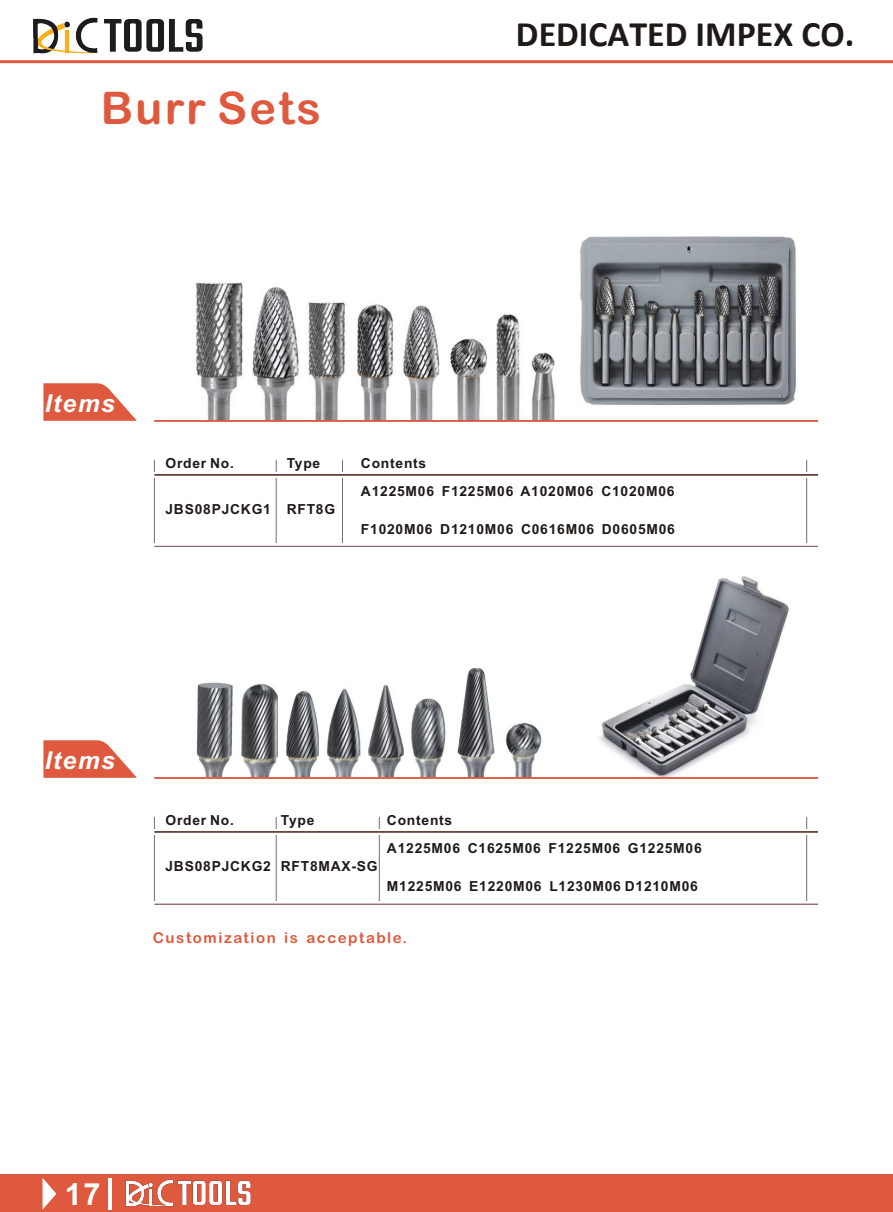
<style>
.page{position:relative;width:893px;height:1212px;background:#fff}
.page>*{position:absolute;margin:0;border:0;box-sizing:border-box;transform-origin:0 0}
.t1{font:45px "Arial Rounded MT Bold";letter-spacing:.05em;color:#de593d}
.t2{font:700 36px "Calibri";color:#1f1a17}
.t3{font:700 30.6px "Arial";color:#fff}
.t4{font:italic 700 24.75px "Arial";letter-spacing:.055em;color:#fff}
.t5{font:15px "Arial Rounded MT Bold";letter-spacing:.105em;color:#de593d}
.t6{font:700 13.8px/28.5px "Arial";letter-spacing:.055em;color:#1f1a17}
</style>
<div class="page">
<img style="left:196px;top:282px;width:359px;height:138px">
<img style="left:599px;top:576px;width:190px;height:204px">
<img style="left:196px;top:682px;width:37px;height:95px">
<img style="left:241px;top:683px;width:37px;height:94px">
<img style="left:286px;top:691px;width:33px;height:86px">
<img style="left:326px;top:685px;width:78px;height:92px">
<img style="left:411px;top:698px;width:35px;height:79px">
<img style="left:457px;top:668px;width:38px;height:109px">
<img style="left:505px;top:722px;width:37px;height:55px">
<hr style="left:276px;top:460px;width:1px;height:84px;background:#737070">
<hr style="left:806px;top:460px;width:1px;height:84px;background:#737070">
<hr style="left:342px;top:460px;width:1px;height:84px;background:#737070">
<hr style="left:154px;top:460px;width:1px;height:84px;background:#737070">
<svg style="left:154px;top:545px;width:665px;height:2px"></svg>
<svg style="left:154px;top:472px;width:665px;height:6px"></svg>
<hr style="left:154px;top:475px;width:664px;height:1px;background:#000">
<hr style="left:154px;top:546px;width:664px;height:1px;background:#737070">
<hr style="left:154px;top:420px;width:664px;height:2px;background:#de593d">
<svg style="left:43px;top:383px;width:94px;height:38px"></svg>
<img style="left:580px;top:236px;width:216px;height:169px">
<hr style="left:276px;top:817px;width:1px;height:84px;background:#737070">
<hr style="left:806px;top:817px;width:1px;height:84px;background:#737070">
<hr style="left:379px;top:817px;width:1px;height:84px;background:#737070">
<hr style="left:154px;top:817px;width:1px;height:84px;background:#737070">
<svg style="left:154px;top:903px;width:665px;height:2px"></svg>
<svg style="left:154px;top:829px;width:665px;height:6px"></svg>
<hr style="left:154px;top:832px;width:664px;height:1px;background:#000">
<hr style="left:154px;top:904px;width:664px;height:1px;background:#737070">
<hr style="left:154px;top:777px;width:664px;height:2px;background:#de593d">
<svg style="left:43px;top:740px;width:94px;height:38px"></svg>
<div style="left:0;top:1175px;width:893px;height:37px;background:#de593d"></div>
<hr style="left:109px;top:1178px;width:3px;height:31px;background:#fff">
<svg style="left:43px;top:1178px;width:13px;height:31px"></svg>
<hr style="left:0;top:60px;width:893px;height:3px;background:#de593d">
<img style="left:25px;top:17px;width:192px;height:47px">
<img style="left:119px;top:1174px;width:142px;height:33px">
<h1 class="t1" style="left:101px;top:91px;width:222px">Burr Sets</h1>
<h2 class="t2" style="left:516px;top:9px;width:340px">DEDICATED IMPEX CO.</h2>
<h3 class="t4" style="left:45px;top:394px;width:72px">Items</h3>
<p class="t6" style="left:165px;top:450px;width:70px">Order No.</p>
<p class="t6" style="left:165px;top:496px;width:107px">JBS08PJCKG1</p>
<p class="t6" style="left:287px;top:450px;width:35px">Type</p>
<p class="t6" style="left:287px;top:496px;width:50px">RFT8G</p>
<p class="t6" style="left:361px;top:450px;width:315px">Contents<br>A1225M06 F1225M06 A1020M06 C1020M06</p>
<p class="t6" style="left:361px;top:516px;width:316px">F1020M06 D1210M06 C0616M06 D0605M06</p>
<h3 class="t4" style="left:45px;top:751px;width:72px">Items</h3>
<p class="t6" style="left:165px;top:807px;width:70px">Order No.</p>
<p class="t6" style="left:165px;top:853px;width:107px">JBS08PJCKG2</p>
<p class="t6" style="left:281px;top:807px;width:35px">Type</p>
<p class="t6" style="left:281px;top:853px;width:98px">RFT8MAX-SG</p>
<p class="t6" style="left:387px;top:807px;width:316px">Contents<br>A1225M06 C1625M06 F1225M06 G1225M06</p>
<p class="t6" style="left:387px;top:873px;width:312px">M1225M06 E1220M06 L1230M06 D1210M06</p>
<p class="t5" style="left:153px;top:932px;width:256px">Customization is acceptable.</p>
<h3 class="t3" style="left:65px;top:1182px;width:37px">17</h3>
</div>
